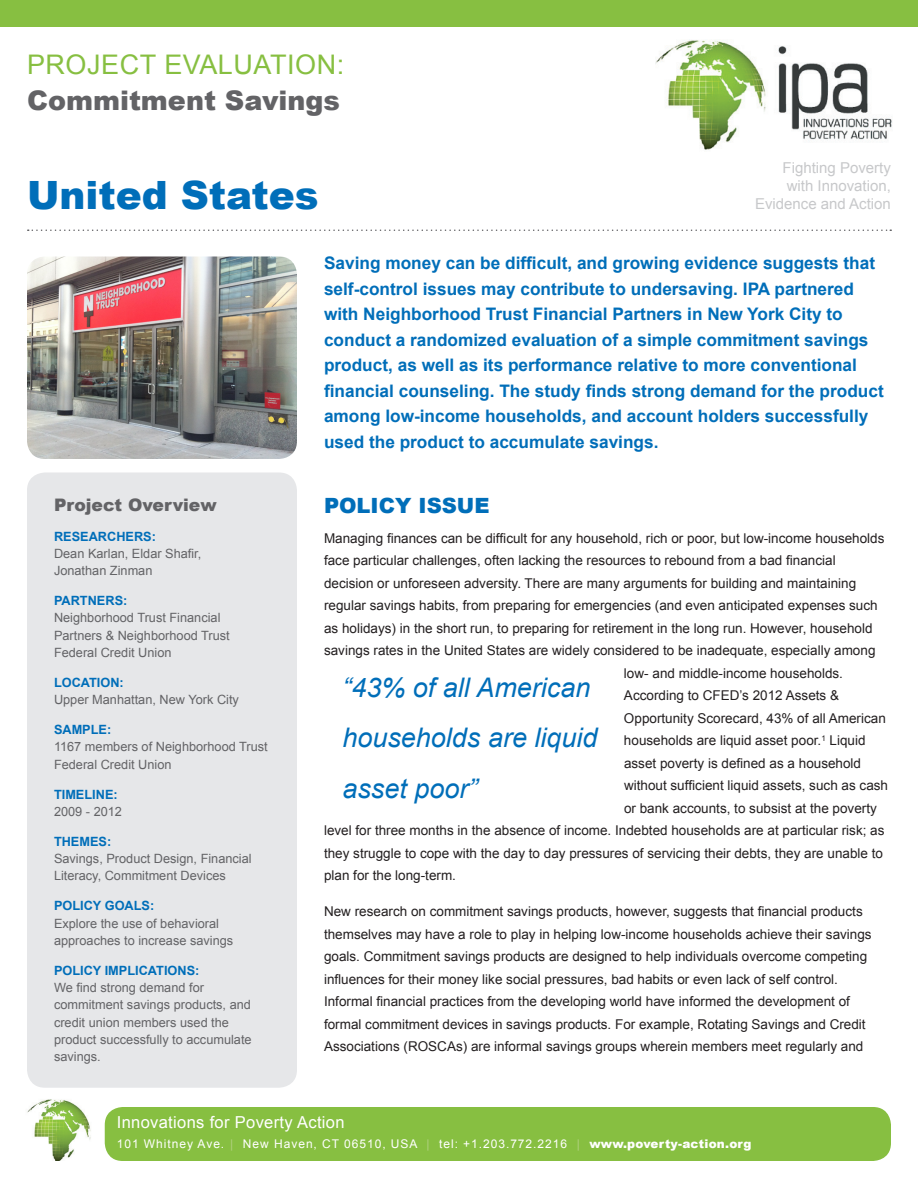
<style>
.page{position:relative;width:918px;height:1188px;background:#fff}
.page>*{position:absolute;margin:0;border:0;box-sizing:border-box;transform-origin:0 0}
.t1{font:900 39px "Arial";color:#006eb9}
.t2{font:italic 27px/50.7px "Arial";color:#006eb9}
.t3{font:27px "Arial";letter-spacing:.02em;color:#87bf41}
.t4{font:900 27px "Arial";color:#636366}
.t5{font:900 21px "Arial";color:#006eb9}
.t6{font:700 17.25px/25.5px "Arial";color:#006eb9}
.t7{font:900 17.25px "Arial";color:#636366}
.t8{font:16.5px "Arial";letter-spacing:.02em;color:#fff}
.t9{font:15px/18px "Arial";color:#c7c8ca;text-align:right}
.t10{font:13.5px/22.5px "Arial";color:#231f20}
.t11{font:12.75px/17.2px "Arial";color:#636366}
.t12{font:700 12.75px "Arial";color:#006eb9}
.t13{font:12px "Arial";letter-spacing:.08em;color:#fff}
.s1{color:#b0d17f}
.s2{font-weight:900}
</style>
<div class="page">
<div style="left:105px;top:1107px;width:786px;height:54px;background:#87bf41;border-radius:18px"></div>
<img style="left:27px;top:1099px;width:64px;height:62px">
<img style="left:655px;top:39px;width:237px;height:111px">
<svg style="left:28px;top:230px;width:863px;height:1px"></svg>
<div style="left:0;top:0;width:918px;height:27px;background:#87bf41"></div>
<div style="left:27px;top:472px;width:270px;height:616px;background:#e6e7e9;border-radius:18px"></div>
<img style="left:27px;top:256px;width:270px;height:203px">
<h2 class="t3" style="left:27px;top:46px;width:93px">Project</h2>
<h2 class="t3" style="left:164px;top:46px;width:53px">Evaluation</h2>
<h2 class="t3" style="left:337px;top:46px;width:9px">:</h2>
<h2 class="t4" style="left:27px;top:80px;width:315px">Commitment Savings</h2>
<h1 class="t1" style="left:27px;top:167px;width:293px">United States</h1>
<p class="t9" style="left:755px;top:159px;width:137px">Fighting Poverty with Innovation,<br>Evidence and Action</p>
<p class="t7" style="left:54px;top:492px;width:164px">Project Overview</p>
<p class="t12" style="left:54px;top:528px;width:104px">RESEARCHERS:</p>
<p class="t11" style="left:54px;top:545px;width:149px">Dean Karlan, Eldar Shafir,<br>Jonathan Zinman</p>
<p class="t12" style="left:54px;top:592px;width:75px">PARTNERS:</p>
<p class="t11" style="left:54px;top:609px;width:177px">Neighborhood Trust Financial<br>Partners &amp; Neighborhood Trust<br>Federal Credit Union</p>
<p class="t12" style="left:54px;top:674px;width:71px">LOCATION:</p>
<p class="t11" style="left:54px;top:691px;width:186px">Upper Manhattan, New York City</p>
<p class="t12" style="left:54px;top:721px;width:59px">SAMPLE:</p>
<p class="t11" style="left:54px;top:738px;width:215px">1167 members of Neighborhood Trust<br>Federal Credit Union</p>
<p class="t12" style="left:54px;top:786px;width:65px">TIMELINE:</p>
<p class="t11" style="left:54px;top:803px;width:70px">2009 - 2012</p>
<p class="t12" style="left:54px;top:833px;width:59px">THEMES:</p>
<p class="t11" style="left:54px;top:850px;width:199px">Savings, Product Design, Financial<br>Literacy, Commitment Devices</p>
<p class="t12" style="left:54px;top:898px;width:102px">POLICY GOALS:</p>
<p class="t11" style="left:54px;top:915px;width:181px">Explore the use of behavioral approaches to increase savings</p>
<p class="t12" style="left:54px;top:962px;width:60px">POLICY implications</p>
<p class="t12" style="left:195px;top:962px;width:6px">:</p>
<p class="t11" style="left:54px;top:979px;width:199px">We find strong demand for commitment savings products, and credit union members used the product successfully to accumulate savings.</p>
<p class="t6" style="left:324px;top:251px;width:561px">Saving money can be difficult, and growing evidence suggests that self-control issues may contribute to undersaving. IPA partnered with Neighborhood Trust Financial Partners in New York City to conduct a randomized evaluation of a simple commitment savings product, as well as its performance relative to more conventional financial counseling. The study finds strong demand for the product among low-income households, and account holders successfully used the product to accumulate savings.</p>
<h3 class="t5" style="left:324px;top:491px;width:167px">Policy Issue</h3>
<p class="t10" style="left:324px;top:527px;width:562px">Managing finances can be difficult for any household, rich or poor, but low-income households</p>
<p class="t10" style="left:324px;top:549px;width:513px">face particular challenges, often lacking the resources to rebound from a bad financial</p>
<p class="t10" style="left:324px;top:572px;width:534px">decision or unforeseen adversity. There are many arguments for building and maintaining</p>
<p class="t10" style="left:324px;top:594px;width:555px">regular savings habits, from preparing for emergencies (and even anticipated expenses such</p>
<p class="t10" style="left:324px;top:617px;width:550px">as holidays) in the short run, to preparing for retirement in the long run. However, household</p>
<p class="t10" style="left:324px;top:639px;width:553px">savings rates in the United States are widely considered to be inadequate, especially among</p>
<p class="t10" style="left:624px;top:662px;width:221px">low- and middle-income households.</p>
<p class="t10" style="left:624px;top:684px;width:217px">According to CFED’s 2012 Assets &amp;</p>
<p class="t10" style="left:624px;top:707px;width:263px">Opportunity Scorecard, 43% of all American</p>
<p class="t10" style="left:624px;top:729px;width:243px">households are liquid asset poor.<sup>1</sup> Liquid</p>
<p class="t10" style="left:624px;top:752px;width:239px">asset poverty is defined as a household</p>
<p class="t10" style="left:624px;top:774px;width:266px">without sufficient liquid assets, such as cash</p>
<p class="t10" style="left:624px;top:797px;width:254px">or bank accounts, to subsist at the poverty</p>
<p class="t10" style="left:324px;top:819px;width:562px">level for three months in the absence of income. Indebted households are at particular risk; as</p>
<p class="t10" style="left:324px;top:842px;width:561px">they struggle to cope with the day to day pressures of servicing their debts, they are unable to</p>
<p class="t10" style="left:324px;top:864px;width:134px">plan for the long-term.</p>
<p class="t10" style="left:324px;top:900px;width:549px">New research on commitment savings products, however, suggests that financial products themselves may have a role to play in helping low-income households achieve their savings goals. Commitment savings products are designed to help individuals overcome competing influences for their money like social pressures, bad habits or even lack of self control.<br>Informal financial practices from the developing world have informed the development of formal commitment devices in savings products. For example, Rotating Savings and Credit Associations (ROSCAs) are informal savings groups wherein members meet regularly and</p>
<h2 class="t2" style="left:342px;top:662px;width:257px">“43% of all American households are liquid asset poor”</h2>
<p class="t8" style="left:117px;top:1111px;width:229px">Innovations for Poverty Action</p>
<p class="t13" style="left:117px;top:1135px;width:636px">101 Whitney Ave. <span class="s1">|</span> New Haven, CT 06510, USA <span class="s1">|</span> tel: +1.203.772.2216 <span class="s1">|</span> <span class="s2">www.poverty-action.org</span></p>
</div>
